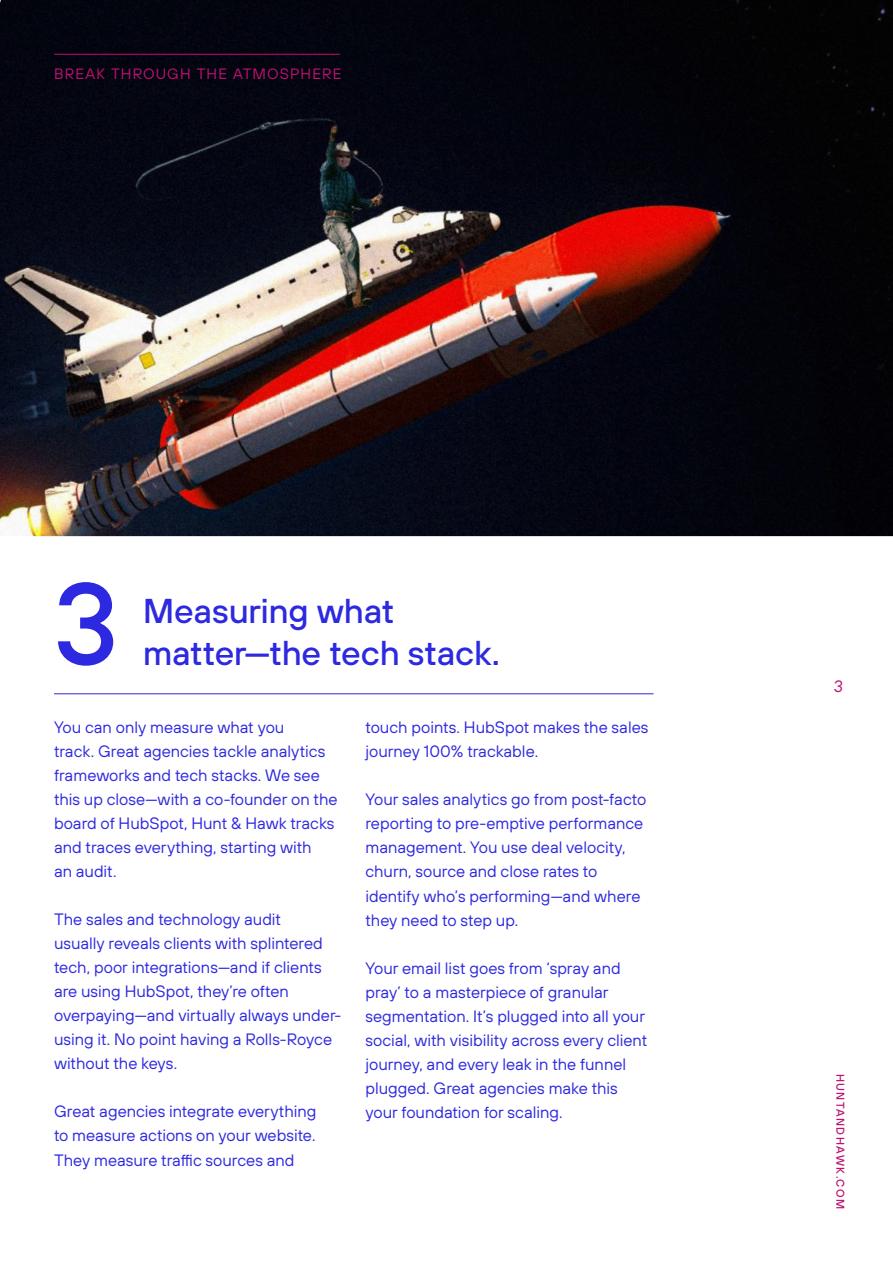
<style>
.page{position:relative;width:893px;height:1263px;background:#fff}
.page>*{position:absolute;margin:0;border:0;box-sizing:border-box;transform-origin:0 0}
.t1{font:500 116.1px "TT Hoves";color:#2d29e0}
.t2{font:500 34.5px/41.4px "TT Hoves";letter-spacing:-.005em;color:#2d29e0}
.t3{font:16.5px/24px "TT Hoves";color:#2d29e0}
.t4{font:16.5px "TT Hoves";color:#bf1171}
.t5{font:15px "TT Hoves";letter-spacing:.075em;color:#bf1171}
.t6{font:500 11.25px "TT Hoves";letter-spacing:.125em;color:#bf1171}
</style>
<div class="page">
<img style="left:0;top:0;width:893px;height:536px">
<hr style="left:54px;top:54px;width:286px;height:1px;background:#bf1171">
<hr style="left:54px;top:693px;width:599px;height:1px;background:#2d29e0">
<p class="t5" style="left:54px;top:64px;width:289px">BREAK THROUGH THE ATMOSPHERE</p>
<h1 class="t1" style="left:54px;top:550px;width:67px">3</h1>
<h2 class="t2" style="left:143px;top:590px;width:358px">Measuring what matter—the tech stack.</h2>
<p class="t3" style="left:54px;top:715px;width:285px">You can only measure what you<br>track. Great agencies tackle analytics frameworks and tech stacks. We see this up close—with a co-founder on the board of HubSpot, Hunt &amp; Hawk tracks and traces everything, starting with<br>an audit.</p>
<p class="t3" style="left:54px;top:907px;width:289px">The sales and technology audit<br>usually reveals clients with splintered tech, poor integrations—and if clients are using HubSpot, they’re often overpaying—and virtually always under&shy;using it. No point having a Rolls-Royce without the keys.</p>
<p class="t3" style="left:54px;top:1099px;width:264px;text-align:justify">Great agencies integrate everything to measure actions on your website.<br>They measure traffic sources and</p>
<p class="t3" style="left:365px;top:715px;width:284px">touch points. HubSpot makes the sales journey 100% trackable.</p>
<p class="t3" style="left:365px;top:787px;width:282px">Your sales analytics go from post-facto reporting to pre-emptive performance management. You use deal velocity, churn, source and close rates to identify who’s performing—and where they need to step up.</p>
<p class="t3" style="left:365px;top:955px;width:283px">Your email list goes from ‘spray and pray’ to a masterpiece of granular segmentation. It’s plugged into all your social, with visibility across every client journey, and every leak in the funnel plugged. Great agencies make this your foundation for scaling.</p>
<p class="t4" style="left:834px;top:676px;width:12px">3</p>
<p class="t6" style="left:847px;top:1074px;width:137px;rotate:90deg">HUNTANDHAWK.COM</p>
</div>
